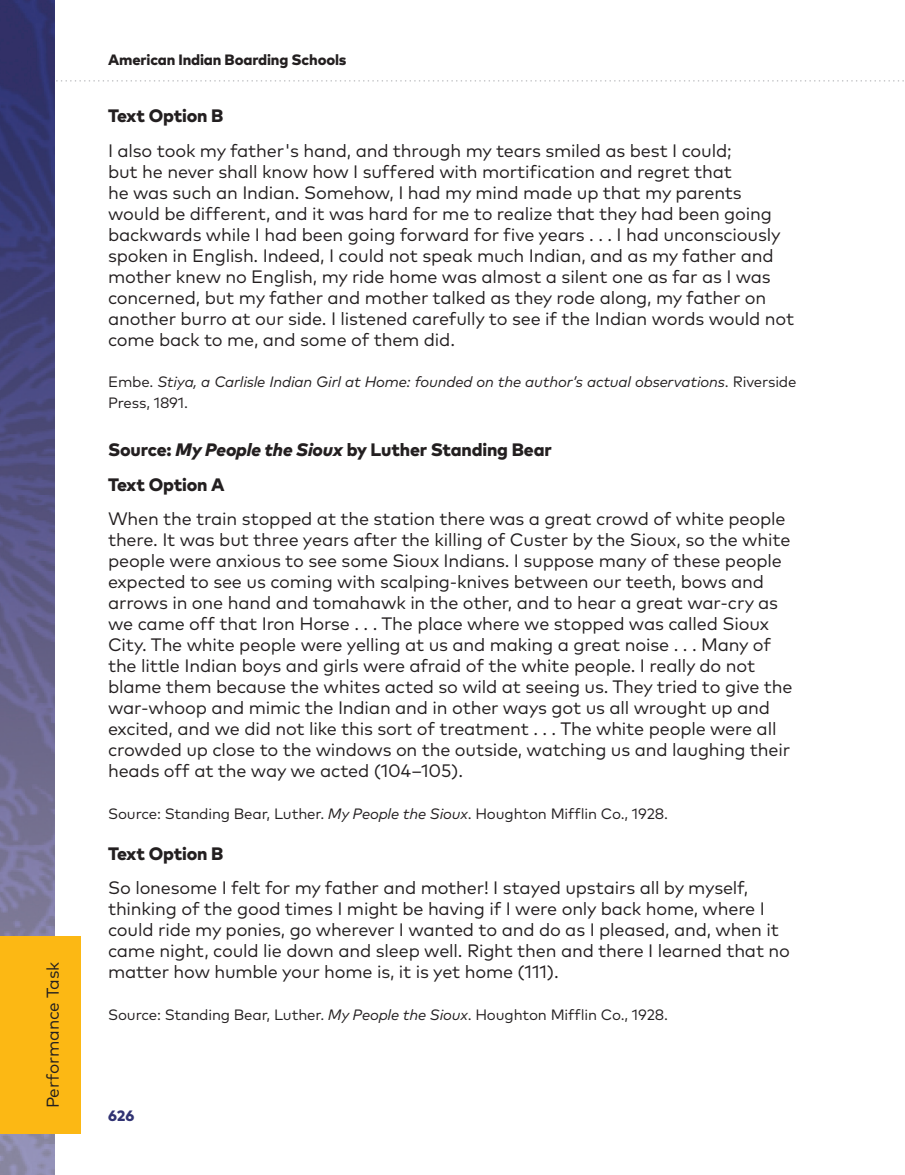
<style>
.page{position:relative;width:905px;height:1175px;background:#fff}
.page>*{position:absolute;margin:0;border:0;box-sizing:border-box;transform-origin:0 0}
.t1{font:18px/21px "Mark Pro";letter-spacing:-.01em;color:#231f20}
.t2{font:800 18px/34.5px "Mark Pro";letter-spacing:-.01em;color:#231f20}
.t3{font:17.1px "Mark Pro";letter-spacing:-.01em;color:#231f20}
.t4{font:15px "Mark Pro";letter-spacing:-.01em;color:#231f20}
.t5{font:italic 15px/21px "Mark Pro";letter-spacing:-.01em;color:#231f20}
.t6{font:800 15px "Mark Pro";letter-spacing:-.01em;color:#231f20}
.t7{font:800 15px "Mark Pro";color:#313373}
.s1{font-style:normal}
.s2{font-style:italic}
</style>
<div class="page">
<svg style="left:54px;top:80px;width:850px;height:2px"></svg>
<img style="left:0;top:0;width:54px;height:1174px">
<div style="left:0;top:936px;width:80px;height:198px;background:#fcb814"></div>
<div style="left:27px;top:936px;width:54px;height:198px;background:#fcb814"></div>
<p class="t3" style="left:40px;top:1108px;width:148px;rotate:-90deg">Performance Task</p>
<p class="t6" style="left:108px;top:48px;width:240px">American Indian Boarding Schools</p>
<p class="t2" style="left:108px;top:97px;width:117px">Text Option B</p>
<p class="t1" style="left:108px;top:138px;width:687px">I also took my father's hand, and through my tears smiled as best I could;<br>but he never shall know how I suffered with mortification and regret that<br>he was such an Indian. Somehow, I had my mind made up that my parents would be different, and it was hard for me to realize that they had been going backwards while I had been going forward for five years . . . I had unconsciously spoken in English. Indeed, I could not speak much Indian, and as my father and mother knew no English, my ride home was almost a silent one as far as I was concerned, but my father and mother talked as they rode along, my father on another burro at our side. I listened carefully to see if the Indian words would not come back to me, and some of them did.</p>
<p class="t5" style="left:108px;top:370px;width:690px"><span class="s1">Embe.</span> Stiya, a Carlisle Indian Girl at Home: founded on the author’s actual observations<span class="s1">. Riverside<br>Press, 1891.</span></p>
<p class="t2" style="left:108px;top:431px;width:445px">Source: <span class="s2">My People the Sioux</span> by Luther Standing Bear<br>Text Option A</p>
<p class="t1" style="left:108px;top:507px;width:686px">When the train stopped at the station there was a great crowd of white people there. It was but three years after the killing of Custer by the Sioux, so the white people were anxious to see some Sioux Indians. I suppose many of these people expected to see us coming with scalping-knives between our teeth, bows and arrows in one hand and tomahawk in the other, and to hear a great war-cry as we came off that Iron Horse . . . The place where we stopped was called Sioux City. The white people were yelling at us and making a great noise . . . Many of the little Indian boys and girls were afraid of the white people. I really do not blame them because the whites acted so wild at seeing us. They tried to give the war-whoop and mimic the Indian and in other ways got us all wrought up and excited, and we did not like this sort of treatment . . . The white people were all crowded up close to the windows on the outside, watching us and laughing their heads off at the way we acted (104–105).</p>
<p class="t4" style="left:108px;top:802px;width:561px">Source: Standing Bear, Luther. <span class="s2">My People the Sioux</span>. Houghton Mifflin Co., 1928.</p>
<p class="t2" style="left:108px;top:834px;width:117px">Text Option B</p>
<p class="t1" style="left:108px;top:876px;width:683px">So lonesome I felt for my father and mother! I stayed upstairs all by myself, thinking of the good times I might be having if I were only back home, where I could ride my ponies, go wherever I wanted to and do as I pleased, and, when it came night, could lie down and sleep well. Right then and there I learned that no matter how humble your home is, it is yet home (111).</p>
<p class="t4" style="left:108px;top:1003px;width:561px">Source: Standing Bear, Luther. <span class="s2">My People the Sioux</span>. Houghton Mifflin Co., 1928.</p>
<p class="t7" style="left:108px;top:1104px;width:28px">626</p>
</div>
